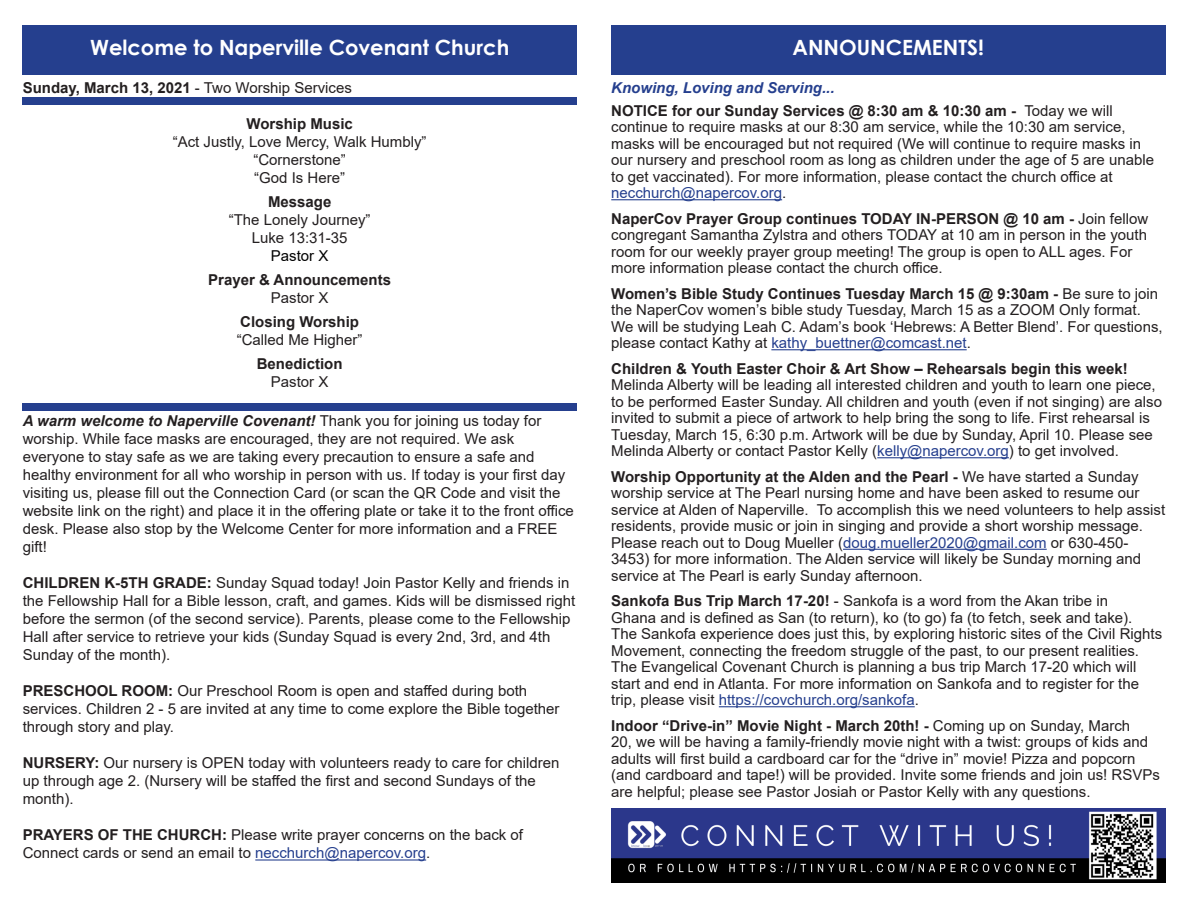
<style>
.page{position:relative;width:1188px;height:918px;background:#fff}
.page>*{position:absolute;margin:0;border:0;box-sizing:border-box;transform-origin:0 0}
.t1{font:700 21px "Century Gothic";color:#fff}
.t2{font:15px/16.5px "Arial";color:#231f20}
.t3{font:700 15px "Arial";color:#231f20}
.t4{font:italic 700 15px "Arial";color:#231f20}
.t5{font:italic 700 15px "Arial";color:#253f8e}
.t6{font:15px "Arial";color:#253f8e}
.s1{font-weight:400}
.s2{color:#000}
.s3{font-weight:400;font-style:normal}
.s4{font-weight:700}
.s5{color:#253f8e}
.s6{color:#231f20}
</style>
<div class="page">
<div style="left:23px;top:25px;width:554px;height:50px;background:#253f8e"></div>
<hr style="left:255px;top:859px;width:171px;height:2px;background:#253f8e">
<div style="left:611px;top:25px;width:554px;height:50px;background:#253f8e"></div>
<div style="left:23px;top:97px;width:554px;height:8px;background:#253f8e"></div>
<div style="left:23px;top:404px;width:554px;height:7px;background:#253f8e"></div>
<img style="left:611px;top:809px;width:554px;height:73px">
<hr style="left:611px;top:199px;width:171px;height:1px;background:#253f8e">
<hr style="left:771px;top:349px;width:196px;height:1px;background:#253f8e">
<hr style="left:877px;top:457px;width:132px;height:1px;background:#253f8e">
<hr style="left:843px;top:549px;width:204px;height:1px;background:#253f8e">
<hr style="left:719px;top:706px;width:196px;height:1px;background:#253f8e">
<p class="t1" style="left:90px;top:32px;width:421px">Welcome to Naperville Covenant Church</p>
<p class="t3" style="left:23px;top:77px;width:331px">Sunday, March 13, 2021 <span class="s1">- Two Worship Services</span></p>
<p class="t3" style="left:247px;top:113px;width:108px">Worship Music</p>
<p class="t2" style="left:173px;top:133px;width:255px">“Act Justly, Love Mercy, Walk Humbly”</p>
<p class="t2" style="left:253px;top:151px;width:94px">“Cornerstone”</p>
<p class="t2" style="left:254px;top:169px;width:92px">“God Is Here”</p>
<p class="t3" style="left:268px;top:191px;width:65px">Message</p>
<p class="t2" style="left:229px;top:211px;width:143px;line-height:18px;text-align:center">“The Lonely Journey”<br>Luke 13:31-35<br><span class="s2">Pastor X</span></p>
<p class="t3" style="left:208px;top:269px;width:184px">Prayer &amp; Announcements</p>
<p class="t2" style="left:271px;top:289px;width:59px">Pastor X</p>
<p class="t3" style="left:240px;top:311px;width:120px">Closing Worship</p>
<p class="t2" style="left:237px;top:331px;width:127px">“Called Me Higher”</p>
<p class="t3" style="left:257px;top:353px;width:87px">Benediction</p>
<p class="t2" style="left:271px;top:373px;width:59px">Pastor X</p>
<p class="t4" style="left:23px;top:411px;width:520px">A warm welcome to Naperville Covenant! <span class="s3">Thank you for joining us today for</span></p>
<p class="t2" style="left:23px;top:431px;width:493px">worship. While face masks are encouraged, they are not required. We ask</p>
<p class="t2" style="left:23px;top:448px;width:553px;line-height:18px">everyone to stay safe as we are taking every precaution to ensure a safe and healthy environment for all who worship in person with us. If today is your first day visiting us, please fill out the Connection Card (or scan the QR Code and visit the website link on the right) and place it in the offering plate or take it to the front office desk. Please also stop by the Welcome Center for more information and a FREE gift!</p>
<p class="t2" style="left:23px;top:575px;width:548px"><span class="s4">CHILDREN K-5TH GRADE:</span> Sunday Squad today! Join Pastor Kelly and friends in</p>
<p class="t2" style="left:23px;top:593px;width:554px">the Fellowship Hall for a Bible lesson, craft, and games. Kids will be dismissed right</p>
<p class="t2" style="left:23px;top:610px;width:549px;line-height:18px">before the sermon (of the second service). Parents, please come to the Fellowship<br>Hall after service to retrieve your kids (Sunday Squad is every 2nd, 3rd, and 4th<br>Sunday of the month).</p>
<p class="t2" style="left:23px;top:682px;width:538px;line-height:18px"><span class="s4">PRESCHOOL ROOM:</span> Our Preschool Room is open and staffed during both services. Children 2 - 5 are invited at any time to come explore the Bible together through story and play.</p>
<p class="t2" style="left:23px;top:754px;width:538px;line-height:18px"><span class="s4">NURSERY:</span> Our nursery is OPEN today with volunteers ready to care for children up through age 2. (Nursery will be staffed the first and second Sundays of the month).</p>
<p class="t2" style="left:23px;top:827px;width:502px"><span class="s4">PRAYERS OF THE CHURCH:</span> Please write prayer concerns on the back of</p>
<p class="t2" style="left:23px;top:845px;width:409px">Connect cards or send an email to <span class="s5">necchurch@napercov.org</span>.</p>
<p class="t1" style="left:793px;top:32px;width:193px">ANNOUNCEMENTS!</p>
<p class="t5" style="left:611px;top:78px;width:225px">Knowing, Loving and Serving...</p>
<p class="t3" style="left:611px;top:100px;width:503px">NOTICE for our Sunday Services @ 8:30 am &amp; 10:30 am - <span class="s1">Today we will</span></p>
<p class="t2" style="left:611px;top:119px;width:544px">continue to require masks at our 8:30 am service, while the 10:30 am service, masks will be encouraged but not required (We will continue to require masks in our nursery and preschool room as long as children under the age of 5 are unable to get vaccinated). For more information, please contact the church office at</p>
<p class="t6" style="left:611px;top:183px;width:177px">necchurch@napercov.org<span class="s6">.</span></p>
<p class="t2" style="left:611px;top:210px;width:538px"><span class="s4">NaperCov Prayer Group continues TODAY IN-PERSON @ 10 am -</span> Join fellow congregant Samantha Zylstra and others TODAY at 10 am in person in the youth room for our weekly prayer group meeting! The group is open to ALL ages. For more information please contact the church office.</p>
<p class="t2" style="left:611px;top:285px;width:553px"><span class="s4">Women’s Bible Study Continues Tuesday March 15 @ 9:30am -</span> Be sure to join the NaperCov women’s bible study Tuesday, March 15 as a ZOOM Only format.<br>We will be studying Leah C. Adam’s book ‘Hebrews: A Better Blend’. For questions, please contact Kathy at <span class="s5">kathy_buettner@comcast.net</span>.</p>
<p class="t3" style="left:611px;top:358px;width:518px">Children &amp; Youth Easter Choir &amp; Art Show – Rehearsals begin this week!</p>
<p class="t2" style="left:611px;top:377px;width:552px">Melinda Alberty will be leading all interested children and youth to learn one piece, to be performed Easter Sunday. All children and youth (even if not singing) are also invited to submit a piece of artwork to help bring the song to life. First rehearsal is Tuesday, March 15, 6:30 p.m. Artwork will be due by Sunday, April 10. Please see Melinda Alberty or contact Pastor Kelly (<span class="s5">kelly@napercov.org</span>) to get involved.</p>
<p class="t2" style="left:611px;top:468px;width:556px"><span class="s4">Worship Opportunity at the Alden and the Pearl -</span> We have started a Sunday worship service at The Pearl nursing home and have been asked to resume our service at Alden of Naperville. To accomplish this we need volunteers to help assist residents, provide music or join in singing and provide a short worship message.<br>Please reach out to Doug Mueller (<span class="s5">doug.mueller2020@gmail.com</span> or 630-450- 3453) for more information. The Alden service will likely be Sunday morning and service at The Pearl is early Sunday afternoon.</p>
<p class="t2" style="left:611px;top:593px;width:498px"><span class="s4">Sankofa Bus Trip March 17-20!</span> - Sankofa is a word from the Akan tribe in</p>
<p class="t2" style="left:611px;top:609px;width:553px">Ghana and is defined as San (to return), ko (to go) fa (to fetch, seek and take).<br>The Sankofa experience does just this, by exploring historic sites of the Civil Rights Movement, connecting the freedom struggle of the past, to our present realities.<br>The Evangelical Covenant Church is planning a bus trip March 17-20 which will start and end in Atlanta. For more information on Sankofa and to register for the trip, please visit <span class="s5">https://covchurch.org/sankofa</span>.</p>
<p class="t2" style="left:611px;top:717px;width:550px"><span class="s4">Indoor “Drive-in” Movie Night - March 20th! -</span> Coming up on Sunday, March<br>20, we will be having a family-friendly movie night with a twist: groups of kids and adults will first build a cardboard car for the “drive in” movie! Pizza and popcorn (and cardboard and tape!) will be provided. Invite some friends and join us! RSVPs are helpful; please see Pastor Josiah or Pastor Kelly with any questions.</p>
</div>
